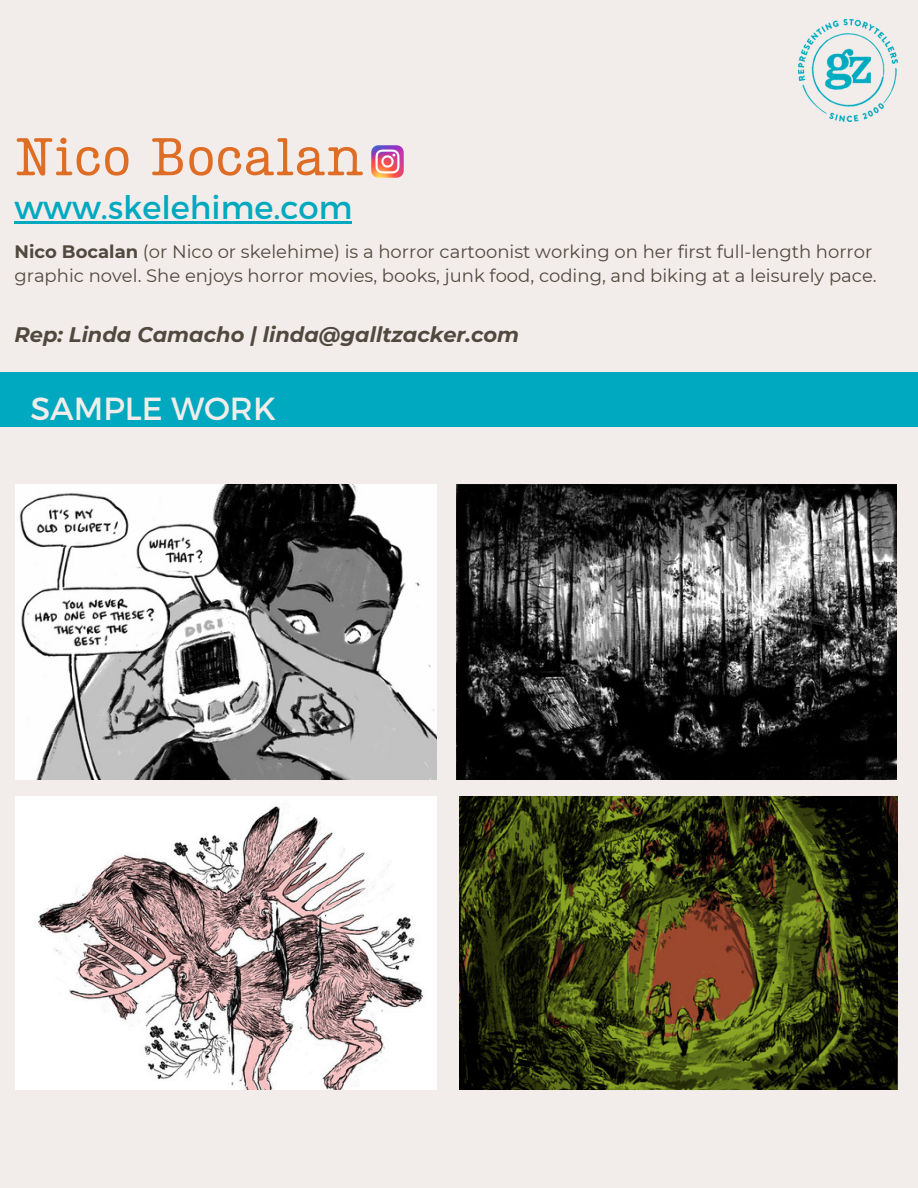
<style>
.page{position:relative;width:918px;height:1188px;background:#f2edea}
.page>*{position:absolute;margin:0;border:0;box-sizing:border-box;transform-origin:0 0}
.t1{font:53.7px "Lumios TW New";color:#de6e26}
.t2{font:32.25px "Montserrat";color:#00a9c0}
.t3{font:31.95px "Montserrat";color:#f2edea}
.t4{font:italic 700 21px "Montserrat";color:#51493f}
.t5{font:18px/23.7px "Montserrat";color:#51493f}
.s1{font-weight:700}
</style>
<div class="page">
<img style="left:16px;top:485px;width:420px;height:295px">
<img style="left:457px;top:485px;width:440px;height:295px">
<img style="left:798px;top:20px;width:99px;height:101px">
<img style="left:371px;top:145px;width:33px;height:33px">
<div style="left:0;top:372px;width:918px;height:54px;background:#00a9c0"></div>
<img style="left:16px;top:796px;width:421px;height:294px">
<img style="left:459px;top:796px;width:439px;height:294px">
<hr style="left:14px;top:221px;width:338px;height:2px;background:#00a9c0">
<p class="t1" style="left:14px;top:120px;width:352px">Nico Bocalan</p>
<h2 class="t2" style="left:14px;top:187px;width:339px">www.skelehime.com</h2>
<p class="t5" style="left:14px;top:240px;width:864px"><span class="s1">Nico Bocalan</span> (or Nico or skelehime) is a horror cartoonist working on her first full-length horror graphic novel. She enjoys horror movies, books, junk food, coding, and biking at a leisurely pace.</p>
<p class="t4" style="left:14px;top:321px;width:506px">Rep: Linda Camacho | linda@galltzacker.com</p>
<p class="t3" style="left:30px;top:388px;width:247px">SAMPLE WORK</p>
</div>
